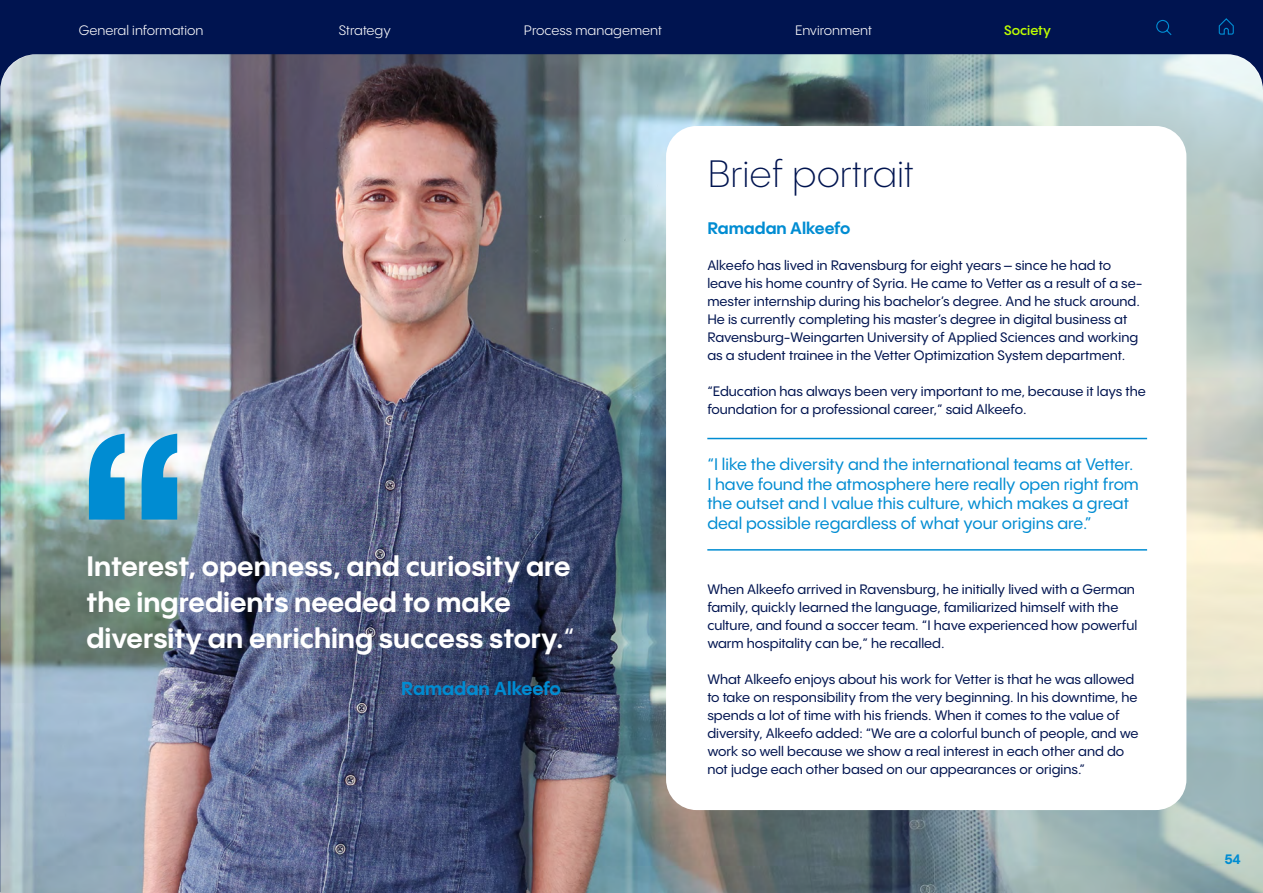
<style>
.page{position:relative;width:1263px;height:893px;background:#fff}
.page>*{position:absolute;margin:0;border:0;box-sizing:border-box;transform-origin:0 0}
.t1{font:700 condensed 270.15px "Helvetica Neue";color:#008cd2}
.t2{font:300 37.5px "PP Pangram Sans";color:#001450}
.t3{font:700 27.6px/36px "PP Pangram Sans";color:#fff}
.t4{font:700 18.45px "PP Pangram Sans";color:#008cd2}
.t5{font:500 16.5px/19.8px "PP Pangram Sans";color:#008cd2}
.t6{font:700 16.5px "PP Pangram Sans";color:#008cd2}
.t7{font:500 13.5px/18px "PP Pangram Sans";color:#001450}
.t8{font:13.5px "PP Pangram Sans";color:#fff}
.t9{font:600 13.5px "PP Pangram Sans";color:#bfff00}
.t10{font:700 13.5px "PP Pangram Sans";color:#008cd2}
.s1{font-weight:500}
</style>
<div class="page">
<img style="left:0;top:0;width:1263px;height:892px">
<div style="left:1175px;top:802px;width:88px;height:91px;background:#fff;opacity:.45"></div>
<svg style="left:1156px;top:19px;width:16px;height:17px"></svg>
<svg style="left:1218px;top:17px;width:17px;height:18px"></svg>
<p class="t8" style="left:79px;top:22px;width:126px">General information</p>
<p class="t8" style="left:339px;top:22px;width:54px">Strategy</p>
<p class="t8" style="left:524px;top:22px;width:140px">Process management</p>
<p class="t8" style="left:795px;top:22px;width:78px">Environment</p>
<p class="t9" style="left:1004px;top:21px;width:48px">Society</p>
<h2 class="t2" style="left:707px;top:151px;width:208px">Brief portrait</h2>
<h1 class="t1" style="left:196px;top:737px;width:127px;rotate:-180deg">„</h1>
<h3 class="t3" style="left:86px;top:548px;width:490px">Interest, openness, and curiosity are the ingredients needed to make diversity an enriching success story.<span class="s1">“</span></h3>
<h3 class="t4" style="left:401px;top:677px;width:161px">Ramadan Alkeefo</h3>
<p class="t6" style="left:707px;top:218px;width:144px">Ramadan Alkeefo</p>
<p class="t7" style="left:707px;top:256px;width:437px">Alkeefo has lived in Ravensburg for eight years – since he had to leave his home country of Syria. He came to Vetter as a result of a se&shy;mester internship during his bachelor’s degree. And he stuck around.<br>He is currently completing his master’s degree in digital business at Ravensburg-Weingarten University of Applied Sciences and working as a student trainee in the Vetter Optimization System department.</p>
<p class="t7" style="left:707px;top:382px;width:440px">“Education has always been very important to me, because it lays the foundation for a professional career,” said Alkeefo.</p>
<p class="t5" style="left:707px;top:454px;width:433px">“I like the diversity and the international teams at Vetter.<br>I have found the atmosphere here really open right from the outset and I value this culture, which makes a great deal possible regardless of what your origins are.”</p>
<p class="t7" style="left:707px;top:580px;width:431px">When Alkeefo arrived in Ravensburg, he initially lived with a German family, quickly learned the language, familiarized himself with the culture, and found a soccer team. “I have experienced how powerful warm hospitality can be,” he recalled.</p>
<p class="t7" style="left:707px;top:670px;width:433px">What Alkeefo enjoys about his work for Vetter is that he was allowed to take on responsibility from the very beginning. In his downtime, he spends a lot of time with his friends. When it comes to the value of diversity, Alkeefo added: “We are a colorful bunch of people, and we work so well because we show a real interest in each other and do not judge each other based on our appearances or origins.”</p>
<p class="t10" style="left:1225px;top:851px;width:18px">54</p>
</div>
